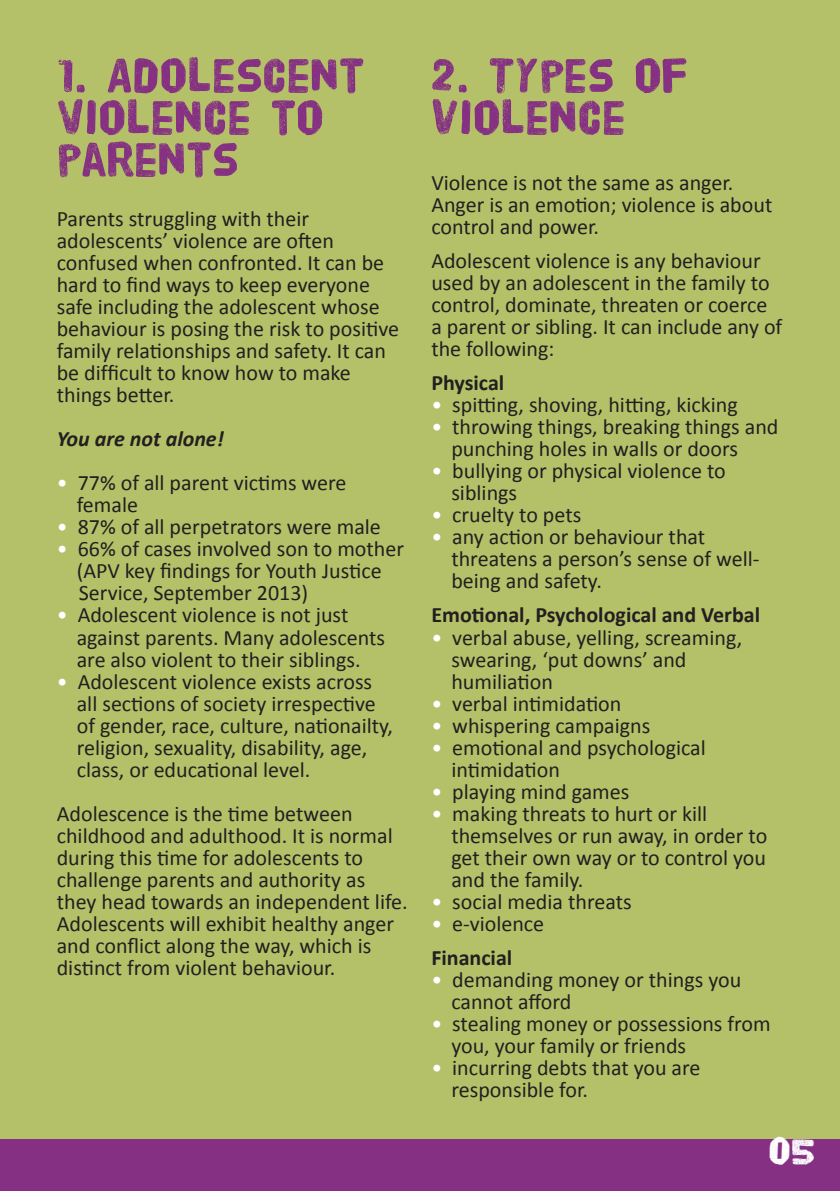
<style>
.page{position:relative;width:840px;height:1191px;background:#fff}
.page>*{position:absolute;margin:0;border:0;box-sizing:border-box;transform-origin:0 0}
.t1{font:50px/42px "HVD Poster";color:#853082}
.t2{font:44px "HVD Poster";color:#fff}
.t3{font:22px/22px "Calibri";color:#231f20}
.t4{font:700 22px "Calibri";color:#231f20}
.t5{font:italic 700 22px "Calibri";color:#231f20}
.s1{color:#fff}
</style>
<div class="page">
<div style="left:0;top:0;width:839px;height:1191px;background:#b4c168"></div>
<div style="left:0;top:1140px;width:839px;height:51px;background:#853082"></div>
<p class="t1" style="left:57px;top:55px;width:309px">1. ADOLESCENT</p>
<p class="t1" style="left:57px;top:97px;width:268px">VIOLENCE TO<br>PARENTS</p>
<p class="t3" style="left:57px;top:208px;width:343px">Parents struggling with their adolescents’ violence are often confused when confronted. It can be hard to find ways to keep everyone safe including the adolescent whose behaviour is posing the risk to positive family relationships and safety. It can be difficult to know how to make things better.</p>
<p class="t5" style="left:57px;top:425px;width:169px">You are not alone!</p>
<p class="t3" style="left:77px;top:472px;width:271px;text-indent:-20px"><span class="s1">•</span> 77% of all parent victims were female</p>
<p class="t3" style="left:57px;top:516px;width:325px"><span class="s1">•</span> 87% of all perpetrators were male</p>
<p class="t3" style="left:57px;top:538px;width:348px"><span class="s1">•</span> 66% of cases involved son to mother</p>
<p class="t3" style="left:77px;top:560px;width:306px">(APV key fi ndings for Youth Justice<br>Service, September 2013)</p>
<p class="t3" style="left:77px;top:604px;width:309px;text-indent:-20px"><span class="s1">•</span> Adolescent violence is not just against parents. Many adolescents are also violent to their siblings.</p>
<p class="t3" style="left:77px;top:670px;width:318px;text-indent:-20px"><span class="s1">•</span> Adolescent violence exists across all sections of society irrespective of gender, race, culture, nationailty, religion, sexuality, disability, age, class, or educational level.</p>
<p class="t3" style="left:57px;top:802px;width:352px">Adolescence is the time between childhood and adulthood. It is normal during this time for adolescents to challenge parents and authority as they head towards an independent life.<br>Adolescents will exhibit healthy anger and conflict along the way, which is distinct from violent behaviour.</p>
<p class="t1" style="left:431px;top:55px;width:257px">2. TYPES OF<br>VIOLENCE</p>
<p class="t3" style="left:431px;top:172px;width:342px">Violence is not the same as anger.<br>Anger is an emotion; violence is about control and power.</p>
<p class="t3" style="left:431px;top:250px;width:352px">Adolescent violence is any behaviour used by an adolescent in the family to control, dominate, threaten or coerce a parent or sibling. It can include any of the following:</p>
<p class="t4" style="left:431px;top:369px;width:74px">Physical</p>
<p class="t3" style="left:431px;top:394px;width:308px"><span class="s1">•</span> spitting, shoving, hitting, kicking</p>
<p class="t3" style="left:451px;top:416px;width:328px;text-indent:-20px"><span class="s1">•</span> throwing things, breaking things and punching holes in walls or doors</p>
<p class="t3" style="left:451px;top:460px;width:276px;text-indent:-20px"><span class="s1">•</span> bullying or physical violence to siblings</p>
<p class="t3" style="left:431px;top:504px;width:151px"><span class="s1">•</span> cruelty to pets</p>
<p class="t3" style="left:451px;top:526px;width:309px;text-indent:-20px"><span class="s1">•</span> any action or behaviour that threatens a person’s sense of well&shy;being and safety.</p>
<p class="t4" style="left:431px;top:601px;width:330px">Emotional, Psychological and Verbal</p>
<p class="t3" style="left:451px;top:626px;width:292px;text-indent:-20px"><span class="s1">•</span> verbal abuse, yelling, screaming, swearing, ‘put downs’ and humiliation</p>
<p class="t3" style="left:431px;top:692px;width:191px"><span class="s1">•</span> verbal intimidation</p>
<p class="t3" style="left:431px;top:714px;width:220px"><span class="s1">•</span> whispering campaigns</p>
<p class="t3" style="left:451px;top:736px;width:256px;text-indent:-20px"><span class="s1">•</span> emotional and psychological intimidation</p>
<p class="t3" style="left:431px;top:780px;width:199px"><span class="s1">•</span> playing mind games</p>
<p class="t3" style="left:451px;top:802px;width:317px;text-indent:-20px"><span class="s1">•</span> making threats to hurt or kill themselves or run away, in order to get their own way or to control you and the family.</p>
<p class="t3" style="left:431px;top:890px;width:202px"><span class="s1">•</span> social media threats</p>
<p class="t3" style="left:431px;top:912px;width:114px"><span class="s1">•</span> e-violence</p>
<p class="t4" style="left:431px;top:943px;width:82px">Financial</p>
<p class="t3" style="left:451px;top:968px;width:291px;text-indent:-20px"><span class="s1">•</span> demanding money or things you cannot afford</p>
<p class="t3" style="left:451px;top:1012px;width:321px;text-indent:-20px"><span class="s1">•</span> stealing money or possessions from you, your family or friends</p>
<p class="t3" style="left:451px;top:1056px;width:250px;text-indent:-20px"><span class="s1">•</span> incurring debts that you are responsible for.</p>
<p class="t2" style="left:768px;top:1130px;width:49px">05</p>
</div>
